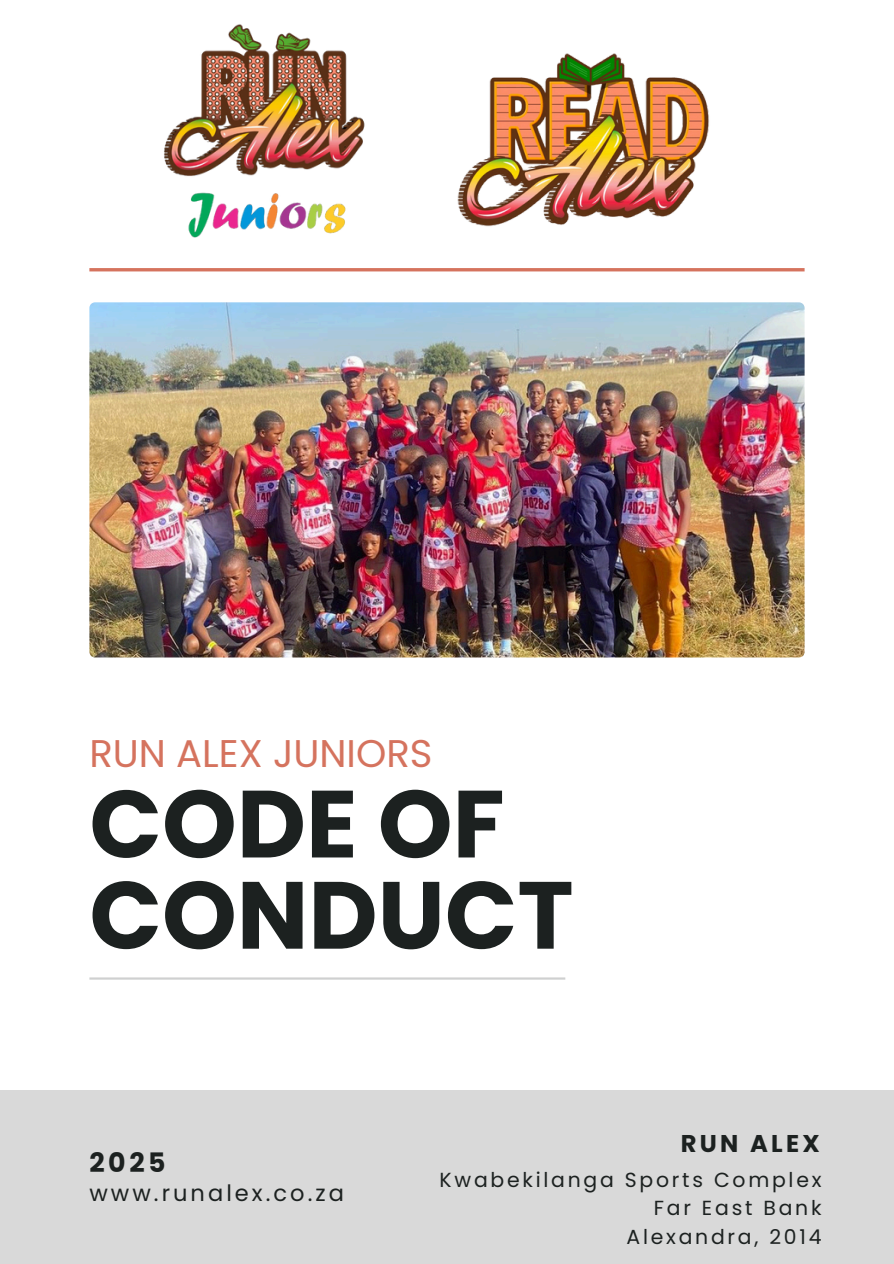
<style>
.page{position:relative;width:894px;height:1264px;background:#fff}
.page>*{position:absolute;margin:0;border:0;box-sizing:border-box;transform-origin:0 0}
.t1{font:700 95.1px/91.2px "Poppins";color:#1c2120}
.t2{font:38.55px "Poppins";color:#d5735e}
.t3{font:700 26.7px "Poppins";color:#1c2120}
.t4{font:700 24.3px "Poppins";letter-spacing:.135em;color:#1c2120}
.t5{font:22.5px "Poppins";letter-spacing:.135em;color:#1c2120}
.t6{font:20.4px "Poppins";letter-spacing:.135em;color:#1c2120}
</style>
<div class="page">
<div style="left:0;top:1090px;width:893px;height:173px;background:#d9d9d9"></div>
<hr style="left:89px;top:977px;width:476px;height:2px;background:#1c2120">
<img style="left:89px;top:302px;width:715px;height:355px;border-radius:6px">
<hr style="left:89px;top:268px;width:715px;height:3px;background:#d5735e">
<img style="left:164px;top:24px;width:201px;height:214px">
<img style="left:457px;top:53px;width:252px;height:174px">
<p class="t2" style="left:89px;top:726px;width:344px">RUN ALEX JUNIORS</p>
<p class="t1" style="left:89px;top:778px;width:485px">CODE OF<br>CONDUCT</p>
<p class="t3" style="left:89px;top:1144px;width:78px">2025</p>
<p class="t5" style="left:89px;top:1177px;width:256px">www.runalex.co.za</p>
<h2 class="t4" style="left:680px;top:1126px;width:140px">RUN ALEX</h2>
<h1 class="t6" style="left:439px;top:1165px;width:383px">Kwabekilanga Sports Complex</h1>
<p class="t6" style="left:653px;top:1193px;width:169px">Far East Bank</p>
<h3 class="t6" style="left:626px;top:1222px;width:196px">Alexandra, 2014</h3>
</div>
